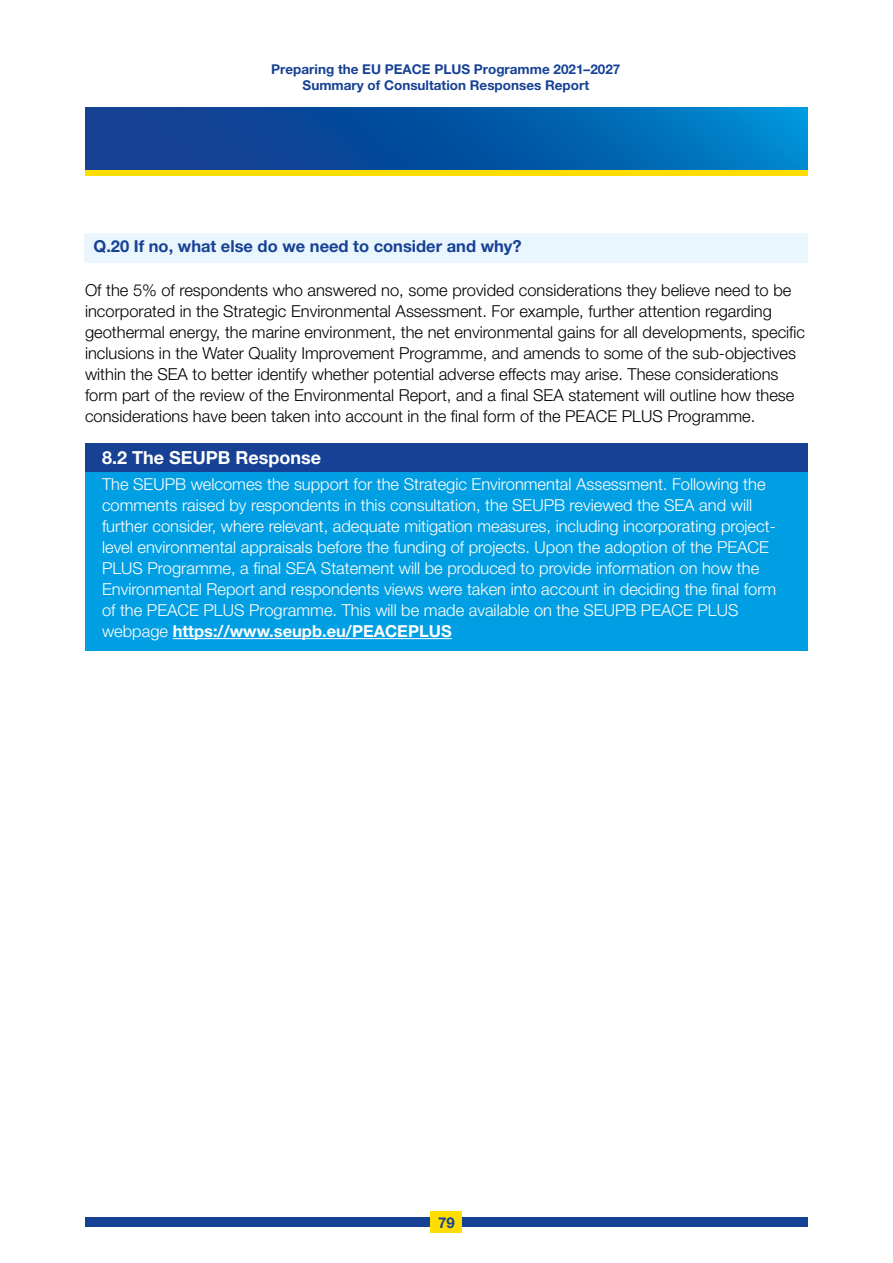
<style>
.page{position:relative;width:893px;height:1263px;background:#fff}
.page>*{position:absolute;margin:0;border:0;box-sizing:border-box;transform-origin:0 0}
.P_SEUPB_Response_Hea{font:700 18px "Helvetica Neue LT Std";color:#fff}
.P_Body_text_11_14{font:300 16.5px/21px "Helvetica Neue LT Std";color:#000}
.P_SEUPB_Response_Bod{font:300 16.5px/21px "Helvetica Neue LT Std";color:#fff}
.H2_Question{font:700 16.5px "Helvetica Neue LT Std";color:#164194}
.t1{font:700 15px "Helvetica Neue LT Std";color:#164194}
.t2{font:700 13.5px/16.2px "Helvetica Neue LT Std";color:#164194;text-align:center}
.s1{font-weight:700}
</style>
<div class="page">
<svg style="left:85px;top:169px;width:723px;height:6px;background:#d5c61b"></svg>
<svg style="left:85px;top:107px;width:723px;height:62px;background:#0659a7"></svg>
<div style="left:85px;top:1217px;width:723px;height:10px;background:#164194"></div>
<div style="left:430px;top:1212px;width:32px;height:21px;background:#fd0"></div>
<div style="left:84px;top:233px;width:724px;height:30px;background:#eaf6fe"></div>
<div style="left:85px;top:443px;width:723px;height:40px;background:#164194"></div>
<div style="left:85px;top:472px;width:723px;height:179px;background:#009fe3"></div>
<hr style="left:173px;top:638px;width:279px;height:1px;background:#fff">
<p class="t2" style="left:271px;top:61px;width:351px">Preparing the EU PEACE PLUS Programme 2021–2027<br>Summary of Consultation Responses Report</p>
<p class="H2_Question" style="left:94px;top:236px;width:430px">Q.20 If no, what else do we need to consider and why?</p>
<p class="P_Body_text_11_14" style="left:85px;top:280px;width:722px">Of the 5% of respondents who answered no, some provided considerations they believe need to be incorporated in the Strategic Environmental Assessment. For example, further attention regarding geothermal energy, the marine environment, the net environmental gains for all developments, specific inclusions in the Water Quality Improvement Programme, and amends to some of the sub-objectives within the SEA to better identify whether potential adverse effects may arise. These considerations form part of the review of the Environmental Report, and a final SEA statement will outline how these considerations have been taken into account in the final form of the PEACE PLUS Programme.</p>
<p class="P_SEUPB_Response_Hea" style="left:102px;top:447px;width:221px">8.2 The SEUPB Response</p>
<p class="P_SEUPB_Response_Bod" style="left:102px;top:473px;width:676px">The SEUPB welcomes the support for the Strategic Environmental Assessment. Following the comments raised by respondents in this consultation, the SEUPB reviewed the SEA and will further consider, where relevant, adequate mitigation measures, including incorporating project&shy;level environmental appraisals before the funding of projects. Upon the adoption of the PEACE PLUS Programme, a final SEA Statement will be produced to provide information on how the Environmental Report and respondents views were taken into account in deciding the final form of the PEACE PLUS Programme. This will be made available on the SEUPB PEACE PLUS webpage <span class="s1">https://www.seupb.eu/PEACEPLUS</span></p>
<p class="t1" style="left:438px;top:1213px;width:18px">79</p>
</div>
